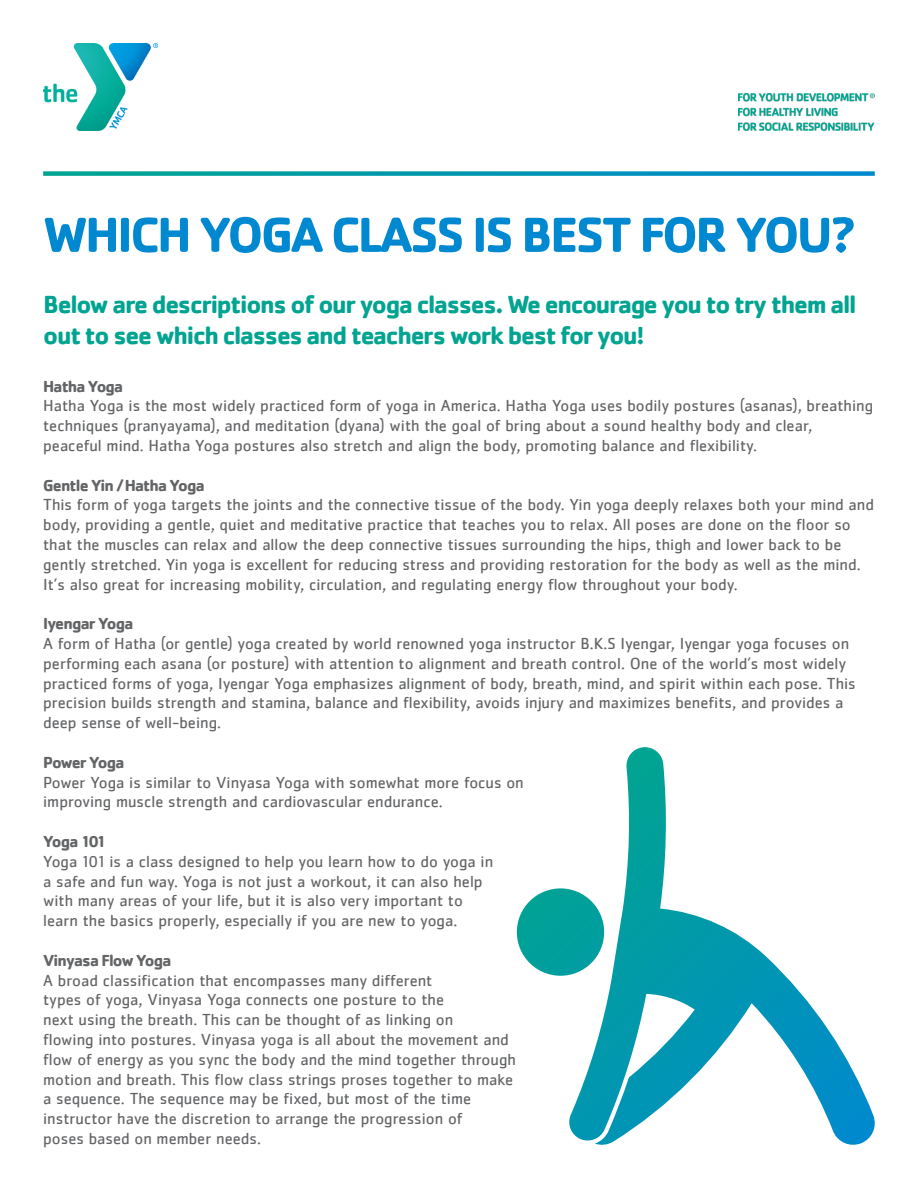
<style>
.page{position:relative;width:918px;height:1188px;background:#fff}
.page>*{position:absolute;margin:0;border:0;box-sizing:border-box;transform-origin:0 0}
.t1{font:700 51px "Cachet";letter-spacing:-.05em;color:#0089d0}
.t2{font:700 25.5px/30.6px "Cachet";letter-spacing:-.05em;color:#01a490}
.t3{font:16.5px/19.8px "Cachet";color:#636466}
.t4{font:700 16.5px "Cachet";letter-spacing:-.05em;color:#636466}
</style>
<div class="page">
<img style="left:738px;top:94px;width:137px;height:36px">
<img style="left:43px;top:43px;width:114px;height:87px">
<svg style="left:43px;top:171px;width:832px;height:5px;background:#1aa0b7"></svg>
<svg style="left:517px;top:747px;width:358px;height:398px"></svg>
<h1 class="t1" style="left:43px;top:202px;width:815px">WHICH YOGA CLASS IS BEST FOR YOU?</h1>
<h2 class="t2" style="left:43px;top:288px;width:815px">Below are descriptions of our yoga classes. We encourage you to try them all out to see which classes and teachers work best for you!</h2>
<p class="t4" style="left:43px;top:375px;width:82px">Hatha Yoga</p>
<p class="t3" style="left:43px;top:396px;width:831px">Hatha Yoga is the most widely practiced form of yoga in America. Hatha Yoga uses bodily postures (asanas), breathing techniques (pranyayama), and meditation (dyana) with the goal of bring about a sound healthy body and clear, peaceful mind. Hatha Yoga postures also stretch and align the body, promoting balance and flexibility.</p>
<p class="t4" style="left:43px;top:474px;width:163px">Gentle Yin / Hatha Yoga</p>
<p class="t3" style="left:43px;top:495px;width:832px">This form of yoga targets the joints and the connective tissue of the body. Yin yoga deeply relaxes both your mind and body, providing a gentle, quiet and meditative practice that teaches you to relax. All poses are done on the floor so that the muscles can relax and allow the deep connective tissues surrounding the hips, thigh and lower back to be gently stretched. Yin yoga is excellent for reducing stress and providing restoration for the body as well as the mind.<br>It’s also great for increasing mobility, circulation, and regulating energy flow throughout your body.</p>
<p class="t4" style="left:43px;top:613px;width:92px">Iyengar Yoga</p>
<p class="t3" style="left:43px;top:633px;width:814px">A form of Hatha (or gentle) yoga created by world renowned yoga instructor B.K.S Iyengar, Iyengar yoga focuses on performing each asana (or posture) with attention to alignment and breath control. One of the world’s most widely practiced forms of yoga, Iyengar Yoga emphasizes alignment of body, breath, mind, and spirit within each pose. This precision builds strength and stamina, balance and flexibility, avoids injury and maximizes benefits, and provides a deep sense of well-being.</p>
<p class="t4" style="left:43px;top:752px;width:83px">Power Yoga</p>
<p class="t3" style="left:43px;top:772px;width:482px">Power Yoga is similar to Vinyasa Yoga with somewhat more focus on improving muscle strength and cardiovascular endurance.</p>
<p class="t4" style="left:43px;top:831px;width:65px">Yoga 101</p>
<p class="t3" style="left:43px;top:851px;width:452px">Yoga 101 is a class designed to help you learn how to do yoga in a safe and fun way. Yoga is not just a workout, it can also help with many areas of your life, but it is also very important to learn the basics properly, especially if you are new to yoga.</p>
<p class="t4" style="left:43px;top:950px;width:130px">Vinyasa Flow Yoga</p>
<p class="t3" style="left:43px;top:970px;width:474px">A broad classification that encompasses many different<br>types of yoga, Vinyasa Yoga connects one posture to the<br>next using the breath. This can be thought of as linking on<br>flowing into postures. Vinyasa yoga is all about the movement and flow of energy as you sync the body and the mind together through motion and breath. This flow class strings proses together to make a sequence. The sequence may be fixed, but most of the time instructor have the discretion to arrange the progression of<br>poses based on member needs.</p>
</div>
